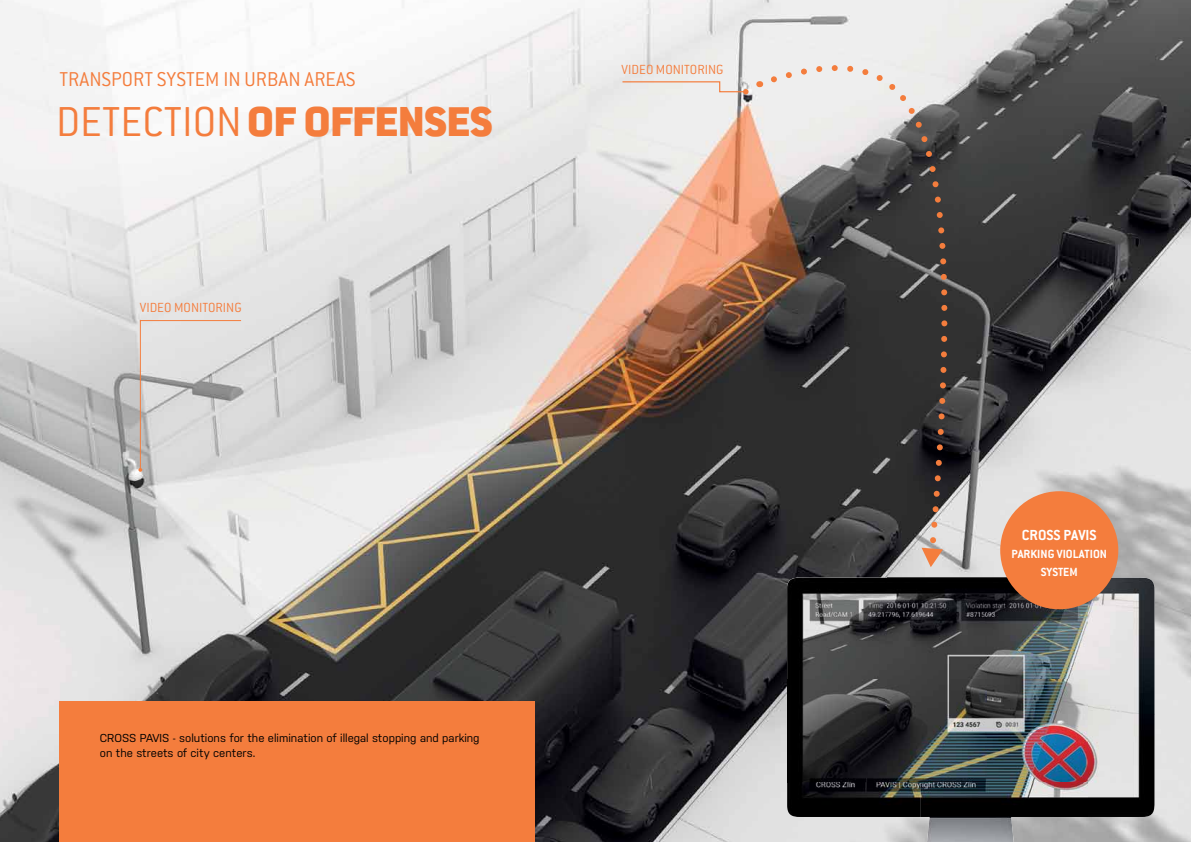
<style>
.page{position:relative;width:1191px;height:842px;background:#fff}
.page>*{position:absolute;margin:0;border:0;box-sizing:border-box;transform-origin:0 0}
.t1{font:46px "Conduit ITC Black";color:#f47d3d}
.t2{font:300 22px "ITC Conduit LTCE";color:#f47d3d}
.t3{font:700 16px "ITC Conduit LTCE";color:#fff}
.t4{font:300 14.5px "ITC Conduit LTCE";color:#f47d3d}
.t5{font:700 13px/18px "ITC Conduit LTCE";color:#fff;text-align:center}
.t6{font:11.5px/15px "Nudista";color:#000}
.s1{font-family:"ITC Conduit LTCE";font-weight:300}
</style>
<div class="page">
<img style="left:0;top:0;width:1191px;height:842px">
<img style="left:787px;top:578px;width:300px;height:204px">
<img style="left:1087px;top:578px;width:67px;height:239px">
<img style="left:787px;top:782px;width:133px;height:35px">
<img style="left:920px;top:782px;width:134px;height:60px">
<img style="left:1054px;top:782px;width:33px;height:35px">
<svg style="left:766px;top:33px;width:202px;height:517px;background:#656260"></svg>
<svg style="left:921px;top:548px;width:22px;height:19px"></svg>
<svg style="left:138px;top:320px;width:104px;height:152px;background:#d5d3d2"></svg>
<svg style="left:621px;top:81px;width:127px;height:13px;background:#eaddd5"></svg>
<div style="left:1000px;top:491px;width:118px;height:118px;background:#f47d3d;border-radius:50%"></div>
<div style="left:60px;top:701px;width:475px;height:141px;background:#f47d3d"></div>
<h2 class="t2" style="left:60px;top:67px;width:297px">TRANSPORT SYSTEM IN URBAN AREAS</h2>
<h1 class="t1" style="left:56px;top:94px;width:438px"><span class="s1">DETECTION</span>OF OFFENSES</h1>
<p class="t4" style="left:140px;top:299px;width:103px">VIDEO MONITORING</p>
<p class="t4" style="left:621px;top:61px;width:103px">VIDEO MONITORING</p>
<p class="t6" style="left:100px;top:729px;width:381px">CROSS PAVIS - solutions for the elimination of illegal stopping and parking on the streets of city centers.</p>
<h3 class="t3" style="left:1022px;top:526px;width:76px">CROSS PAVIS</h3>
<p class="t5" style="left:1011px;top:545px;width:97px">PARKING VIOLATION<br>SYSTEM</p>
</div>
